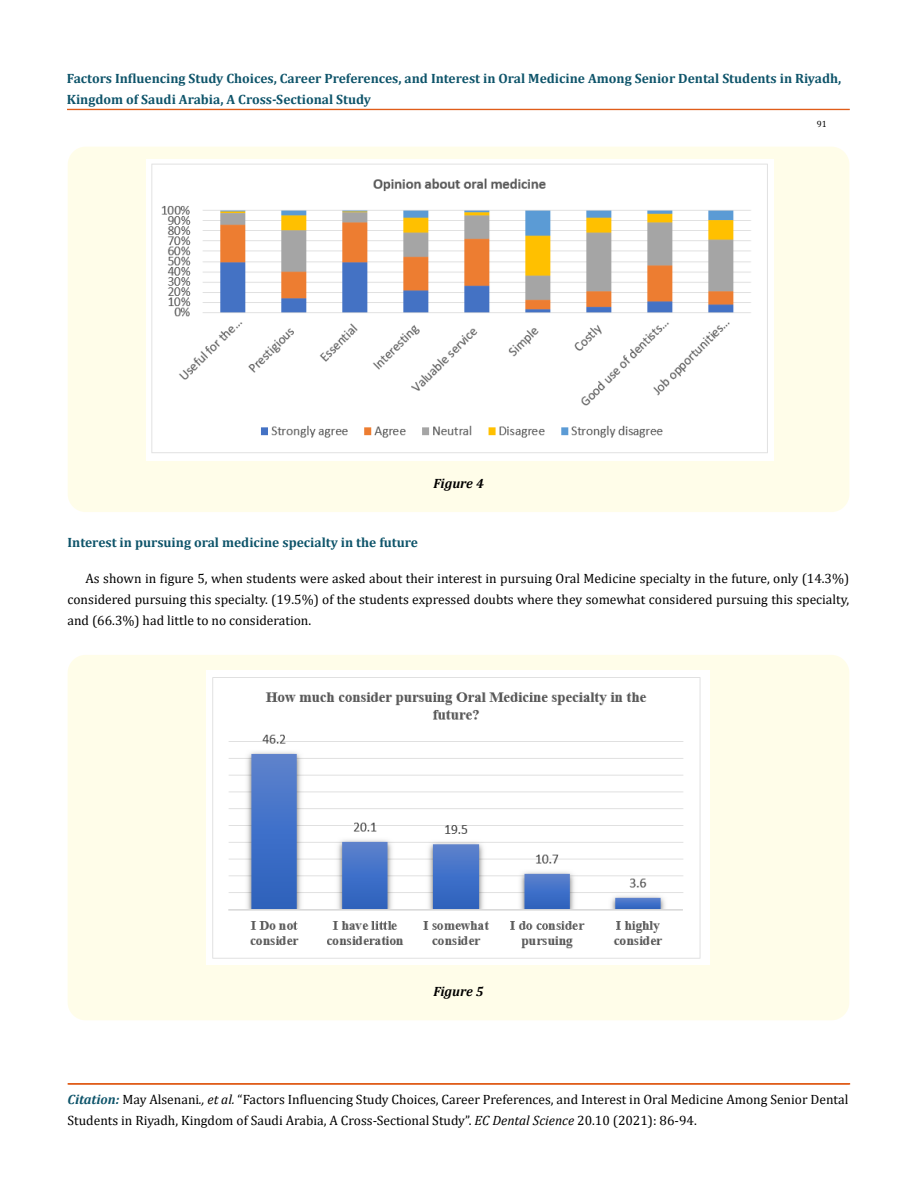
<style>
.page{position:relative;width:917px;height:1190px;background:#fff}
.page>*{position:absolute;margin:0;border:0;box-sizing:border-box;transform-origin:0 0}
.t1{font:13.5px/21px "Cambria";color:#000}
.t2{font:700 13.5px/21px "Cambria";color:#0e546a}
.t3{font:italic 700 13.5px "Cambria";color:#000}
.t4{font:9px "Cambria";color:#000}
.s1{font-weight:700;font-style:italic;color:#0e546a}
.s2{font-style:italic}
</style>
<div class="page">
<div style="left:67px;top:109px;width:782px;height:1px;border:1px solid #e05d1a"></div>
<div style="left:68px;top:1083px;width:781px;height:1px;border:1px solid #e05d1a"></div>
<div style="left:68px;top:147px;width:781px;height:365px;background:#fffde9;border-radius:18px"></div>
<img style="left:147px;top:160px;width:626px;height:300px">
<div style="left:68px;top:655px;width:781px;height:365px;background:#fffde9;border-radius:18px"></div>
<img style="left:206px;top:670px;width:504px;height:294px">
<p class="t2" style="left:67px;top:68px;width:776px">Factors Influencing Study Choices, Career Preferences, and Interest in Oral Medicine Among Senior Dental Students in Riyadh,<br>Kingdom of Saudi Arabia, A Cross-Sectional Study</p>
<p class="t4" style="left:816px;top:118px;width:11px">91</p>
<p class="t3" style="left:433px;top:473px;width:52px">Figure 4</p>
<p class="t2" style="left:68px;top:531px;width:352px">Interest in pursuing oral medicine specialty in the future</p>
<p class="t1" style="left:68px;top:568px;width:783px;text-align:justify;text-indent:18px">As shown in figure 5, when students were asked about their interest in pursuing Oral Medicine specialty in the future, only (14.3%) considered pursuing this specialty. (19.5%) of the students expressed doubts where they somewhat considered pursuing this specialty, and (66.3%) had little to no consideration.</p>
<p class="t3" style="left:433px;top:981px;width:52px">Figure 5</p>
<p class="t1" style="left:68px;top:1088px;width:782px"><span class="s1">Citation:</span> May Alsenani<span class="s2">., et al.</span> “Factors Influencing Study Choices, Career Preferences, and Interest in Oral Medicine Among Senior Dental<br>Students in Riyadh, Kingdom of Saudi Arabia, A Cross-Sectional Study”. <span class="s2">EC Dental Science</span> 20.10 (2021): 86-94.</p>
</div>
